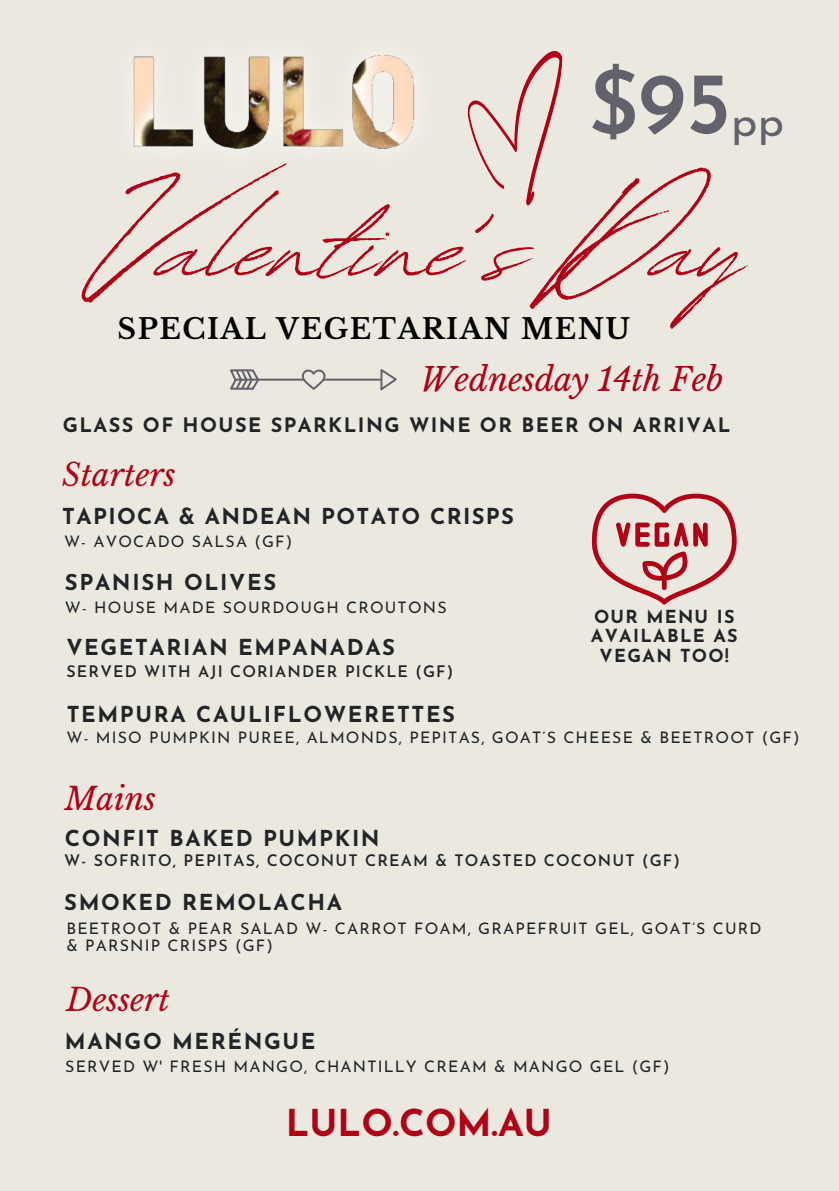
<style>
.page{position:relative;width:839px;height:1191px;background:#fff}
.page>*{position:absolute;margin:0;border:0;box-sizing:border-box;transform-origin:0 0}
.t1{font:169.2px "Revive 80 Signature";color:#af0216}
.t2{font:600 87.6px "Josefin Sans";color:#63616b}
.t3{font:44.6px "Josefin Sans";color:#63616b}
.t4{font:700 37px "Josefin Sans";color:#af0216}
.t5{font:italic 32px "Libre Baskerville";color:#af0216}
.t6{font:italic 31px "Libre Baskerville";color:#af0216}
.t7{font:700 28px "Libre Baskerville";letter-spacing:.055em;color:#000}
.t8{font:700 22px "Josefin Sans";letter-spacing:.075em;color:#222428}
.t9{font:700 19.8px "Josefin Sans";letter-spacing:.075em;color:#222428}
.t10{font:700 18px/19.4px "Josefin Sans";letter-spacing:.075em;color:#222428;text-align:center}
.t11{font:16px/17.2px "Josefin Sans";letter-spacing:.075em;color:#222428}
.t12{font:600 16px "Josefin Sans";letter-spacing:.075em;color:#222428}
</style>
<div class="page">
<div style="left:0;top:0;width:838px;height:1191px;background:#ebe9df"></div>
<svg style="left:230px;top:369px;width:167px;height:22px"></svg>
<svg style="left:467px;top:51px;width:96px;height:155px"></svg>
<img style="left:133px;top:55px;width:281px;height:94px">
<svg style="left:592px;top:494px;width:144px;height:111px"></svg>
<p class="t2" style="left:588px;top:68px;width:144px">$95</p>
<p class="t3" style="left:731px;top:102px;width:54px">pp</p>
<p class="t1" style="left:93px;top:118px;width:654px">Valentine’s Day</p>
<h2 class="t7" style="left:118px;top:312px;width:514px">SPECIAL VEGETARIAN MENU</h2>
<h1 class="t5" style="left:420px;top:360px;width:304px">Wednesday 14th Feb</h1>
<p class="t9" style="left:63px;top:417px;width:669px">GLASS OF HOUSE SPARKLING WINE OR BEER ON ARRIVAL</p>
<h3 class="t6" style="left:62px;top:456px;width:115px">Starters</h3>
<h5 class="t8" style="left:62px;top:508px;width:453px">TAPIOCA &amp; ANDEAN POTATO CRISPS</h5>
<p class="t11" style="left:64px;top:534px;width:230px">W- AVOCADO SALSA (GF)</p>
<h6 class="t8" style="left:65px;top:574px;width:213px">SPANISH OLIVES</h6>
<p class="t11" style="left:65px;top:600px;width:383px">W- HOUSE MADE SOURDOUGH CROUTONS</p>
<p class="t8" style="left:66px;top:639px;width:330px">VEGETARIAN EMPANADAS</p>
<p class="t12" style="left:66px;top:665px;width:388px">SERVED WITH AJI CORIANDER PICKLE (GF)</p>
<p class="t10" style="left:594px;top:608px;width:142px">OUR MENU IS</p>
<h5 class="t10" style="left:591px;top:628px;width:148px">AVAILABLE AS<br>VEGAN TOO!</h5>
<h5 class="t8" style="left:67px;top:706px;width:390px">TEMPURA CAULIFLOWERETTES</h5>
<p class="t11" style="left:66px;top:730px;width:734px">W- MISO PUMPKIN PUREE, ALMONDS, PEPITAS, GOAT’S CHEESE &amp; BEETROOT (GF)</p>
<p class="t6" style="left:65px;top:780px;width:93px">Mains</p>
<p class="t8" style="left:65px;top:829px;width:316px">CONFIT BAKED PUMPKIN</p>
<p class="t12" style="left:64px;top:854px;width:617px">W- SOFRITO, PEPITAS, COCONUT CREAM &amp; TOASTED COCONUT (GF)</p>
<p class="t8" style="left:64px;top:893px;width:279px">SMOKED REMOLACHA</p>
<p class="t11" style="left:66px;top:921px;width:696px">BEETROOT &amp; PEAR SALAD W- CARROT FOAM, GRAPEFRUIT GEL, GOAT’S CURD &amp; PARSNIP CRISPS (GF)</p>
<p class="t6" style="left:66px;top:981px;width:105px">Dessert</p>
<p class="t8" style="left:65px;top:1033px;width:252px">MANGO MERÉNGUE</p>
<h5 class="t11" style="left:65px;top:1059px;width:605px">SERVED W' FRESH MANGO, CHANTILLY CREAM &amp; MANGO GEL (GF)</h5>
<p class="t4" style="left:286px;top:1108px;width:267px">LULO.COM.AU</p>
</div>
